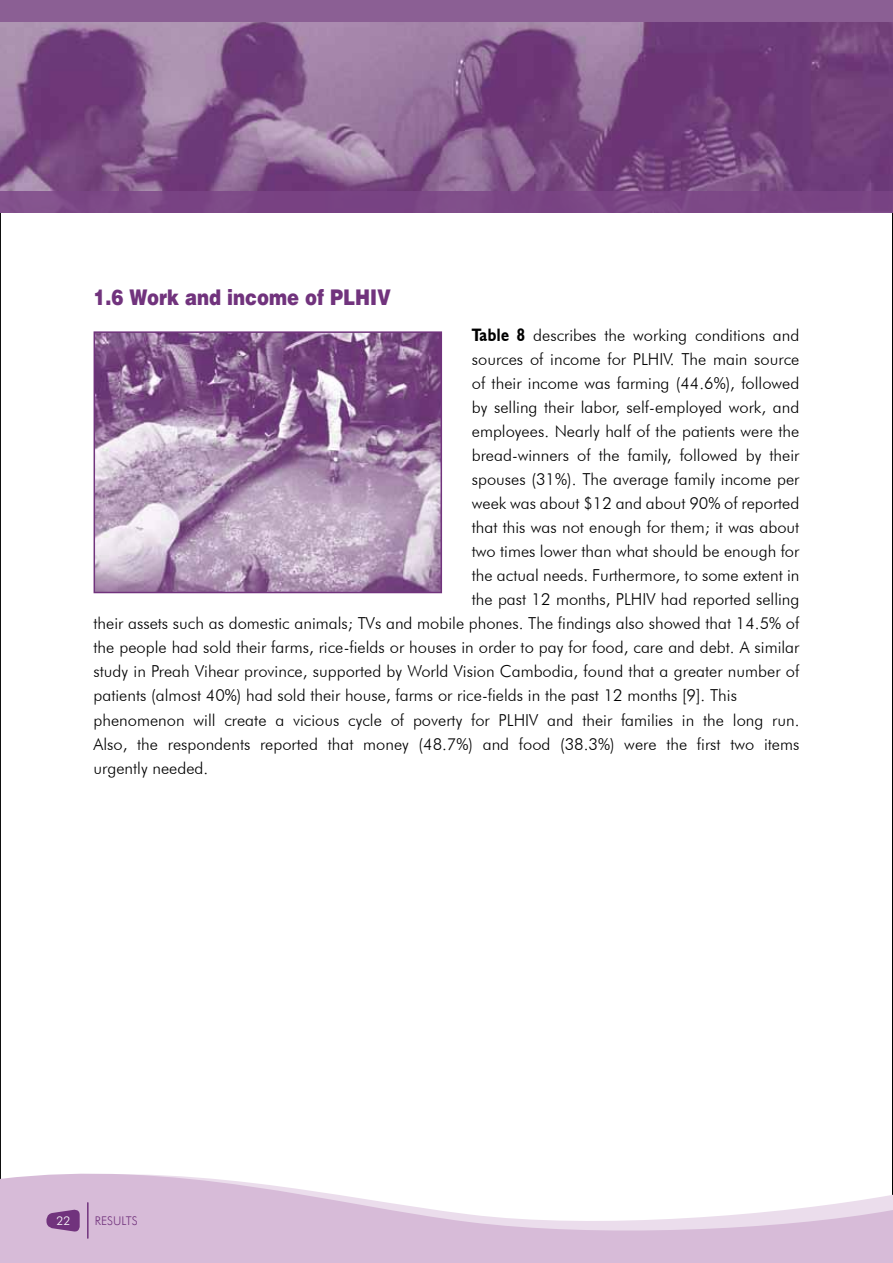
<style>
.page{position:relative;width:893px;height:1263px;background:#fff}
.page>*{position:absolute;margin:0;border:0;box-sizing:border-box;transform-origin:0 0}
.t1{font:900 21.6px "Helvetica";color:#71337d;scale:.83 1}
.t2{font:300 16.5px "Futura BT";color:#000}
.t3{font:300 12px "Futura BT";color:#71337d}
.t4{font:300 12px "Futura BT";color:#fff}
.s1{font-family:"Humanist 521 BT";font-weight:700;font-size:18px}
</style>
<div class="page">
<svg style="left:892px;top:213px;width:1px;height:945px"></svg>
<svg style="left:0;top:1158px;width:893px;height:105px;fill:#d7bbd8"></svg>
<img style="left:97px;top:334px;width:342px;height:256px">
<div style="left:94px;top:331px;width:348px;height:262px;border:2px solid #71337d"></div>
<hr style="left:87px;top:1203px;width:2px;height:35px;background:#71337d">
<svg style="left:46px;top:1209px;width:34px;height:23px"></svg>
<img style="left:0;top:21px;width:893px;height:170px">
<div style="left:0;top:0;width:893px;height:21px;background:#8b5f94"></div>
<div style="left:0;top:191px;width:893px;height:22px;background:#7b4586"></div>
<h1 class="t1" style="left:94px;top:283px;width:360px">1.6 Work and income of PLHIV</h1>
<p class="t2" style="left:472px;top:325px;width:329px"><span class="s1">Table 8</span> describes the working conditions and</p>
<p class="t2" style="left:472px;top:349px;width:329px">sources of income for PLHIV. The main source</p>
<p class="t2" style="left:472px;top:373px;width:329px">of their income was farming (44.6%), followed</p>
<p class="t2" style="left:472px;top:397px;width:329px">by selling their labor, self-employed work, and</p>
<p class="t2" style="left:472px;top:421px;width:329px">employees. Nearly half of the patients were the</p>
<p class="t2" style="left:472px;top:445px;width:329px">bread-winners of the family, followed by their</p>
<p class="t2" style="left:472px;top:469px;width:329px">spouses (31%). The average family income per</p>
<p class="t2" style="left:472px;top:493px;width:329px">week was about $12 and about 90% of reported</p>
<p class="t2" style="left:472px;top:517px;width:329px">that this was not enough for them; it was about</p>
<p class="t2" style="left:472px;top:541px;width:329px">two times lower than what should be enough for</p>
<p class="t2" style="left:472px;top:565px;width:329px">the actual needs. Furthermore, to some extent in</p>
<p class="t2" style="left:472px;top:589px;width:329px">the past 12 months, PLHIV had reported selling</p>
<p class="t2" style="left:94px;top:613px;width:707px">their assets such as domestic animals; TVs and mobile phones. The findings also showed that 14.5% of</p>
<p class="t2" style="left:94px;top:637px;width:707px">the people had sold their farms, rice-fields or houses in order to pay for food, care and debt. A similar</p>
<p class="t2" style="left:94px;top:662px;width:707px">study in Preah Vihear province, supported by World Vision Cambodia, found that a greater number of</p>
<p class="t2" style="left:94px;top:686px;width:645px">patients (almost 40%) had sold their house, farms or rice-fields in the past 12 months [9]. This</p>
<p class="t2" style="left:94px;top:710px;width:707px">phenomenon will create a vicious cycle of poverty for PLHIV and their families in the long run.</p>
<p class="t2" style="left:94px;top:734px;width:707px">Also, the respondents reported that money (48.7%) and food (38.3%) were the first two items</p>
<p class="t2" style="left:94px;top:758px;width:116px">urgently needed.</p>
<p class="t4" style="left:57px;top:1213px;width:15px">22</p>
<p class="t3" style="left:95px;top:1213px;width:45px">RESULTS</p>
</div>
